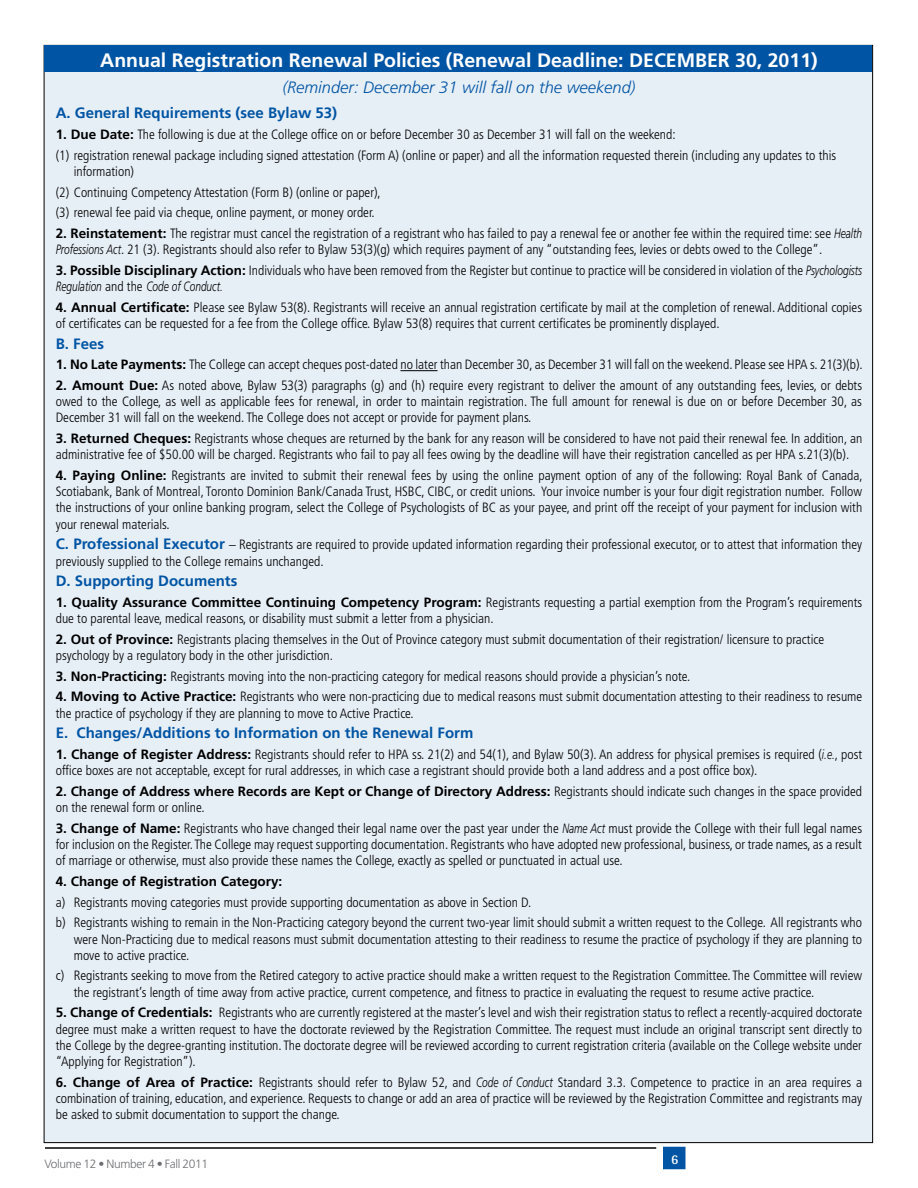
<style>
.page{position:relative;width:918px;height:1188px;background:#fff}
.page>*{position:absolute;margin:0;border:0;box-sizing:border-box;transform-origin:0 0}
.t1{font:700 19.5px "Frutiger";color:#fff}
.t2{font:italic 300 16.5px "Frutiger";color:#0054a4}
.t3{font:700 15px "Frutiger";color:#0054a4}
.t4{font:300 condensed 13.5px/16.2px "Frutiger";color:#000}
.t5{font:700 13.5px "Frutiger";color:#000}
.t6{font:700 13.5px "Rotis Semi Sans Std";color:#fff}
.t7{font:300 12px "Frutiger";letter-spacing:-.03em;color:#6d6e71}
.s1{font-weight:700;font-stretch:normal}
.s2{font-style:italic;font-stretch:normal}
.s3{font-weight:700;font-stretch:normal;font-size:15px;color:#0054a4}
.s4{font-stretch:normal}
</style>
<div class="page">
<div style="left:663px;top:1147px;width:23px;height:22px;background:#0054a4"></div>
<hr style="left:45px;top:1147px;width:611px;height:2px;background:#000">
<div style="left:44px;top:45px;width:829px;height:1098px;background:#e6eef6"></div>
<div style="left:44px;top:45px;width:828px;height:27px;background:#0054a4"></div>
<hr style="left:400px;top:370px;width:38px;height:1px;background:#000">
<h1 class="t1" style="left:100px;top:48px;width:719px">Annual Registration Renewal Policies (Renewal Deadline: DECEMBER 30, 2011)</h1>
<p class="t2" style="left:283px;top:78px;width:354px">(Reminder: December 31 will fall on the weekend)</p>
<p class="t3" style="left:56px;top:104px;width:283px">A. General Requirements (see Bylaw 53)</p>
<p class="t4" style="left:56px;top:124px;width:782px;line-height:20.7px"><span class="s1">1. Due Date:</span> The following is due at the College office on or before December 30 as December 31 will fall on the weekend:<br>(1) registration renewal package including signed attestation (Form A) (online or paper) and all the information requested therein (including any updates to this</p>
<p class="t4" style="left:56px;top:161px;width:327px;line-height:20.7px;text-indent:18px">information)<br>(2) Continuing Competency Attestation (Form B) (online or paper), (3) renewal fee paid via cheque, online payment, or money order.</p>
<p class="t4" style="left:56px;top:225px;width:808px"><span class="s1">2. Reinstatement:</span> The registrar must cancel the registration of a registrant who has failed to pay a renewal fee or another fee within the required time: see <span class="s2">Health<br>Professions Act</span>. 21 (3). Registrants should also refer to Bylaw 53(3)(g) which requires payment of any “outstanding fees, levies or debts owed to the College”.</p>
<p class="t4" style="left:56px;top:262px;width:808px"><span class="s1">3. Possible Disciplinary Action:</span> Individuals who have been removed from the Register but continue to practice will be considered in violation of the <span class="s2">Psychologists<br>Regulation</span> and the <span class="s2">Code of Conduct.</span></p>
<p class="t4" style="left:56px;top:299px;width:808px"><span class="s1">4. Annual Certificate:</span> Please see Bylaw 53(8). Registrants will receive an annual registration certificate by mail at the completion of renewal. Additional copies of certificates can be requested for a fee from the College office. Bylaw 53(8) requires that current certificates be prominently displayed.</p>
<p class="t3" style="left:56px;top:335px;width:50px">B. Fees</p>
<p class="t4" style="left:56px;top:357px;width:808px"><span class="s1">1. No Late Payments:</span> The College can accept cheques post-dated no later than December 30, as December 31 will fall on the weekend. Please see HPA s. 21(3)(b).</p>
<p class="t4" style="left:56px;top:377px;width:808px;text-align:justify"><span class="s1">2. Amount Due:</span> As noted above, Bylaw 53(3) paragraphs (g) and (h) require every registrant to deliver the amount of any outstanding fees, levies, or debts owed to the College, as well as applicable fees for renewal, in order to maintain registration. The full amount for renewal is due on or before December 30, as December 31 will fall on the weekend. The College does not accept or provide for payment plans.</p>
<p class="t4" style="left:56px;top:431px;width:808px"><span class="s1">3. Returned Cheques:</span> Registrants whose cheques are returned by the bank for any reason will be considered to have not paid their renewal fee. In addition, an administrative fee of $50.00 will be charged. Registrants who fail to pay all fees owing by the deadline will have their registration cancelled as per HPA s.21(3)(b).</p>
<p class="t4" style="left:56px;top:467px;width:808px;text-align:justify"><span class="s1">4. Paying Online:</span> Registrants are invited to submit their renewal fees by using the online payment option of any of the following: Royal Bank of Canada, Scotiabank, Bank of Montreal, Toronto Dominion Bank/Canada Trust, HSBC, CIBC, or credit unions. Your invoice number is your four digit registration number. Follow the instructions of your online banking program, select the College of Psychologists of BC as your payee, and print off the receipt of your payment for inclusion with your renewal materials.</p>
<p class="t4" style="left:56px;top:537px;width:808px"><span class="s3">C. Professional Executor</span> <span class="s4">–</span> Registrants are required to provide updated information regarding their professional executor, or to attest that information they previously supplied to the College remains unchanged.</p>
<p class="t3" style="left:56px;top:572px;width:183px">D. Supporting Documents</p>
<p class="t4" style="left:56px;top:594px;width:808px"><span class="s1">1. Quality Assurance Committee Continuing Competency Program:</span> Registrants requesting a partial exemption from the Program’s requirements due to parental leave, medical reasons, or disability must submit a letter from a physician.</p>
<p class="t4" style="left:56px;top:631px;width:770px"><span class="s1">2. Out of Province:</span> Registrants placing themselves in the Out of Province category must submit documentation of their registration/ licensure to practice psychology by a regulatory body in the other jurisdiction.</p>
<p class="t4" style="left:56px;top:668px;width:636px"><span class="s1">3. Non-Practicing:</span> Registrants moving into the non-practicing category for medical reasons should provide a physician’s note.</p>
<p class="t4" style="left:56px;top:689px;width:808px"><span class="s1">4. Moving to Active Practice:</span> Registrants who were non-practicing due to medical reasons must submit documentation attesting to their readiness to resume the practice of psychology if they are planning to move to Active Practice.</p>
<p class="t3" style="left:56px;top:724px;width:419px">E. Changes/Additions to Information on the Renewal Form</p>
<p class="t4" style="left:56px;top:746px;width:808px"><span class="s1">1. Change of Register Address:</span> Registrants should refer to HPA ss. 21(2) and 54(1), and Bylaw 50(3). An address for physical premises is required (<span class="s2">i.e.</span>, post office boxes are not acceptable, except for rural addresses, in which case a registrant should provide both a land address and a post office box).</p>
<p class="t4" style="left:56px;top:783px;width:808px"><span class="s1">2. Change of Address where Records are Kept or Change of Directory Address:</span> Registrants should indicate such changes in the space provided on the renewal form or online.</p>
<p class="t4" style="left:56px;top:820px;width:808px;text-align:justify"><span class="s1">3. Change of Name:</span> Registrants who have changed their legal name over the past year under the <span class="s2">Name Act</span> must provide the College with their full legal names for inclusion on the Register. The College may request supporting documentation. Registrants who have adopted new professional, business, or trade names, as a result of marriage or otherwise, must also provide these names the College, exactly as spelled or punctuated in actual use.</p>
<p class="t5" style="left:56px;top:873px;width:228px">4. Change of Registration Category:</p>
<p class="t4" style="left:56px;top:892px;width:808px;line-height:20.7px">a) Registrants moving categories must provide supporting documentation as above in Section D.<br>b) Registrants wishing to remain in the Non-Practicing category beyond the current two-year limit should submit a written request to the College. All registrants who</p>
<p class="t4" style="left:74px;top:931px;width:790px">were Non-Practicing due to medical reasons must submit documentation attesting to their readiness to resume the practice of psychology if they are planning to move to active practice.</p>
<p class="t4" style="left:74px;top:968px;width:790px;text-indent:-18px">c) Registrants seeking to move from the Retired category to active practice should make a written request to the Registration Committee. The Committee will review the registrant’s length of time away from active practice, current competence, and fitness to practice in evaluating the request to resume active practice.</p>
<p class="t4" style="left:56px;top:1005px;width:808px;text-align:justify"><span class="s1">5. Change of Credentials:</span> Registrants who are currently registered at the master’s level and wish their registration status to reflect a recently-acquired doctorate degree must make a written request to have the doctorate reviewed by the Registration Committee. The request must include an original transcript sent directly to the College by the degree-granting institution. The doctorate degree will be reviewed according to current registration criteria (available on the College website under “Applying for Registration”).</p>
<p class="t4" style="left:56px;top:1074px;width:808px;text-align:justify"><span class="s1">6. Change of Area of Practice:</span> Registrants should refer to Bylaw 52, and <span class="s2">Code of Conduct</span> Standard 3.3. Competence to practice in an area requires a combination of training, education, and experience. Requests to change or add an area of practice will be reviewed by the Registration Committee and registrants may be asked to submit documentation to support the change.</p>
<p class="t7" style="left:45px;top:1157px;width:165px">Volume 12 • Number 4 • Fall 2011</p>
<p class="t6" style="left:671px;top:1151px;width:9px">6</p>
</div>
